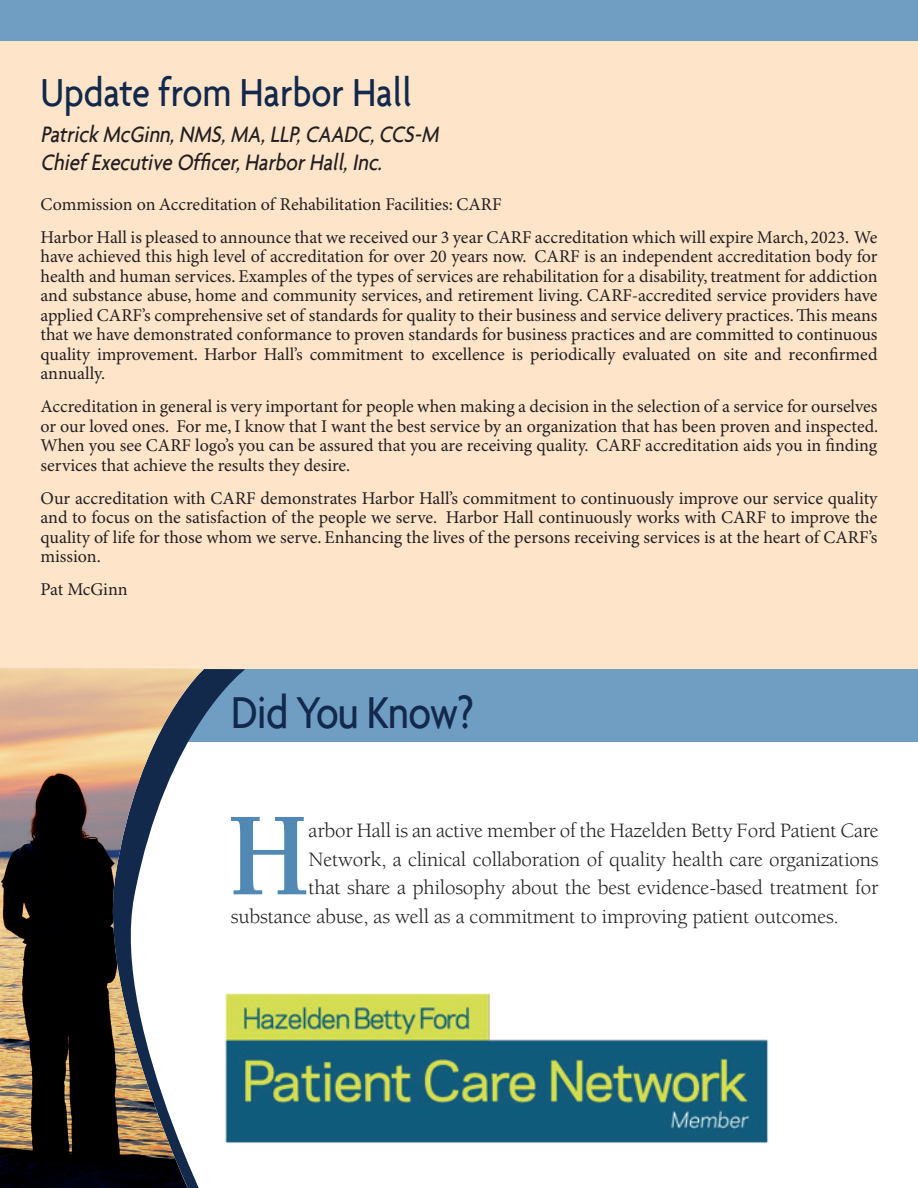
<style>
.page{position:relative;width:918px;height:1188px;background:#fff}
.page>*{position:absolute;margin:0;border:0;box-sizing:border-box;transform-origin:0 0}
.t1{font:700 121.8px "Berkeley";color:#5188b4;scale:.91 1}
.t2{font:500 48px "Agenda";letter-spacing:-.02em;color:#12294c;scale:.86 1}
.t3{font:500 42px "Agenda";color:#12294c;scale:.87 1}
.t4{font:italic 500 24px/28.5px "Agenda";color:#231f20;scale:.87 1}
.t5{font:21px "Berkeley";letter-spacing:-.01em;color:#231f20}
.t6{font:18px/19.5px "Minion Pro";color:#231f20;text-align:justify}
</style>
<div class="page">
<div style="left:0;top:33px;width:918px;height:636px;background:#fee5ca"></div>
<div style="left:171px;top:669px;width:747px;height:73px;background:#709dc2"></div>
<svg style="left:205px;top:669px;width:40px;height:46px"></svg>
<img style="left:225px;top:993px;width:544px;height:150px">
<img style="left:0;top:668px;width:205px;height:520px">
<div style="left:0;top:0;width:918px;height:40px;background:#709dc2"></div>
<h3 class="t3" style="left:40px;top:67px;width:429px">Update from Harbor Hall</h3>
<h3 class="t4" style="left:40px;top:119px;width:465px">Patrick McGinn,NMS,MA,LLP,CAADC,CCS-M<br>Chief Executive Officer,HarborHall,Inc.</h3>
<p class="t6" style="left:40px;top:188px;width:839px;line-height:33px">Commission on Accreditation of Rehabilitation Facilities: CARF<br>Harbor Hall is pleased to announce that we received our 3 year CARF accreditation which will expire March, 2023. We</p>
<p class="t6" style="left:40px;top:248px;width:839px">have achieved this high level of accreditation for over 20 years now. CARF is an independent accreditation body for health and human services. Examples of the types of services are rehabilitation for a disability, treatment for addiction and substance abuse, home and community services, and retirement living. CARF-accredited service providers have applied CARF’s comprehensive set of standards for quality to their business and service delivery practices. This means that we have demonstrated conformance to proven standards for business practices and are committed to continuous quality improvement. Harbor Hall’s commitment to excellence is periodically evaluated on site and reconfirmed annually.</p>
<p class="t6" style="left:40px;top:398px;width:839px">Accreditation in general is very important for people when making a decision in the selection of a service for ourselves or our loved ones. For me, I know that I want the best service by an organization that has been proven and inspected.<br>When you see CARF logo’s you can be assured that you are receiving quality. CARF accreditation aids you in finding services that achieve the results they desire.</p>
<p class="t6" style="left:40px;top:489px;width:839px">Our accreditation with CARF demonstrates Harbor Hall’s commitment to continuously improve our service quality and to focus on the satisfaction of the people we serve. Harbor Hall continuously works with CARF to improve the quality of life for those whom we serve. Enhancing the lives of the persons receiving services is at the heart of CARF’s mission.</p>
<p class="t6" style="left:40px;top:581px;width:89px">Pat McGinn</p>
<h2 class="t2" style="left:231px;top:683px;width:284px">Did You Know?</h2>
<h1 class="t1" style="left:229px;top:791px;width:89px">H</h1>
<p class="t5" style="left:309px;top:820px;width:572px">arbor Hall is an active member of the Hazelden Betty Ford Patient Care</p>
<p class="t5" style="left:309px;top:848px;width:572px">Network, a clinical collaboration of quality health care organizations</p>
<p class="t5" style="left:309px;top:877px;width:571px">that share a philosophy about the best evidence-based treatment for</p>
<p class="t5" style="left:231px;top:905px;width:610px">substance abuse, as well as a commitment to improving patient outcomes.</p>
</div>
